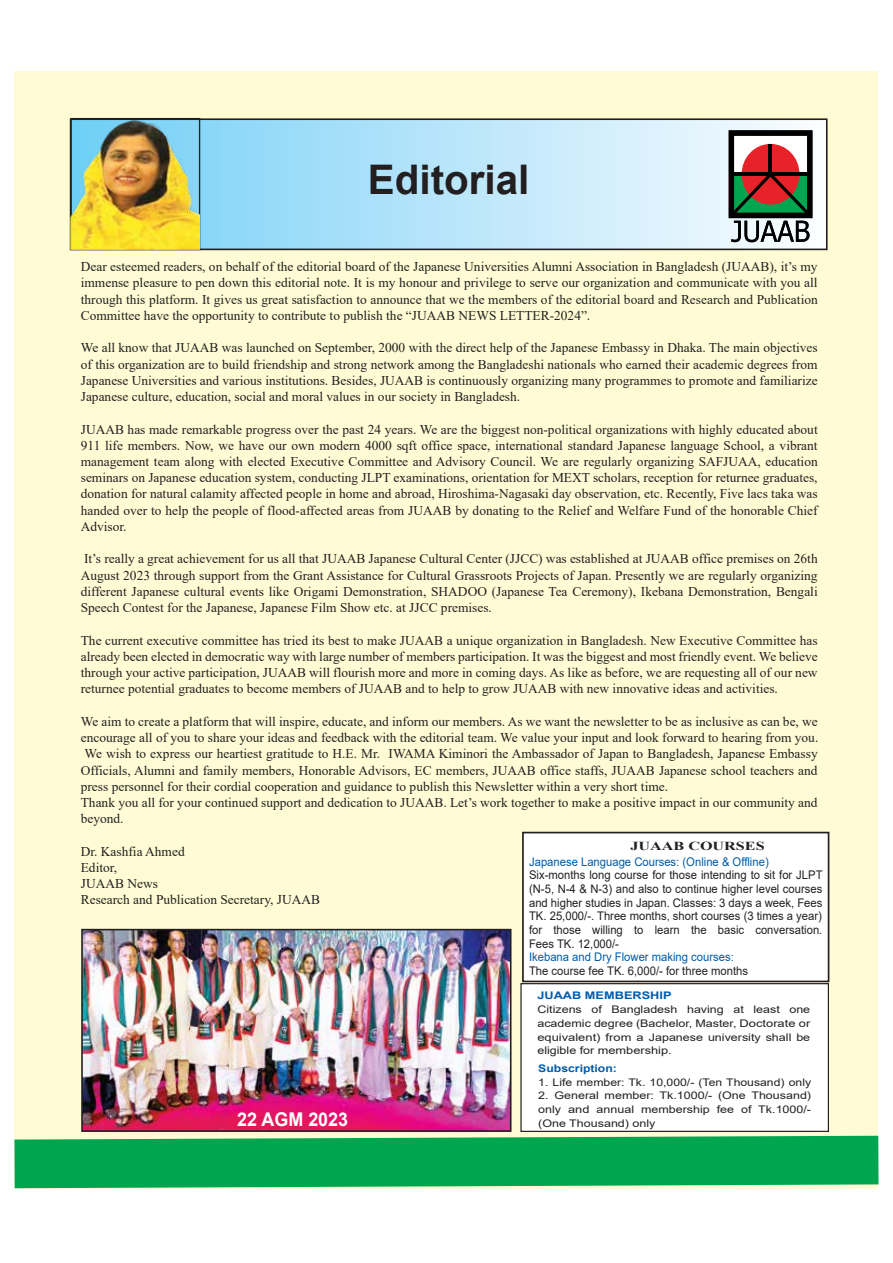
<style>
.page{position:relative;width:893px;height:1263px;background:#fff}
.page>*{position:absolute;margin:0;border:0;box-sizing:border-box;transform-origin:0 0}
.t1{font:700 40.8px "Arial";color:#231f20}
.t2{font:700 18.9px "Arial";color:#fff;scale:.95 1}
.t3{font:13.35px/16.2px "Times New Roman";color:#231f20;text-align:justify}
.t4{font:700 12.15px "Times New Roman";color:#231f20;scale:1.32 1}
.t5{font:11.85px/13.6px "Arial";color:#231f20;text-align:justify;scale:.95 1}
.t6{font:11.85px "Arial";color:#005baa;scale:.95 1}
.t7{font:10.5px/13.6px "Arial";color:#231f20;text-align:justify;scale:1.19 1}
.t8{font:10.5px "Arial";color:#231f20;scale:1.17 1}
.t9{font:700 10.5px "Arial";color:#005baa;scale:1.22 1}
.t10{font:700 10.5px "Arial";color:#005baa;scale:1.17 1}
</style>
<div class="page">
<div style="left:15px;top:71px;width:863px;height:1118px;background:#fffcd5"></div>
<svg style="left:14px;top:1136px;width:864px;height:52px;background:#10aa58"></svg>
<svg style="left:200px;top:121px;width:625px;height:126px;background:#bce6fa"></svg>
<div style="left:70px;top:118px;width:758px;height:132px;border:2px solid #231f20"></div>
<img style="left:84px;top:932px;width:424px;height:197px">
<div style="left:81px;top:929px;width:430px;height:203px;border:2px solid #231f20"></div>
<div style="left:520px;top:983px;width:309px;height:149px;background:#fff;border:1px solid #231f20"></div>
<div style="left:70px;top:118px;width:130px;height:132px;border:1px solid #231f20"></div>
<svg style="left:728px;top:129px;width:85px;height:113px;background:#806860"></svg>
<img style="left:71px;top:118px;width:128px;height:131px">
<div style="left:522px;top:832px;width:307px;height:150px;background:#fff;border:2px solid #231f20"></div>
<h1 class="t1" style="left:368px;top:151px;width:163px">Editorial</h1>
<p class="t3" style="left:81px;top:258px;width:738px">Dear esteemed readers, on behalf of the editorial board of the Japanese Universities Alumni Association in Bangladesh (JUAAB), it’s my immense pleasure to pen down this editorial note. It is my honour and privilege to serve our organization and communicate with you all through this platform. It gives us great satisfaction to announce that we the members of the editorial board and Research and Publication Committee have the opportunity to contribute to publish the “JUAAB NEWS LETTER-2024”.</p>
<p class="t3" style="left:81px;top:339px;width:738px">We all know that JUAAB was launched on September, 2000 with the direct help of the Japanese Embassy in Dhaka. The main objectives of this organization are to build friendship and strong network among the Bangladeshi nationals who earned their academic degrees from Japanese Universities and various institutions. Besides, JUAAB is continuously organizing many programmes to promote and familiarize Japanese culture, education, social and moral values in our society in Bangladesh.</p>
<p class="t3" style="left:81px;top:420px;width:738px">JUAAB has made remarkable progress over the past 24 years. We are the biggest non-political organizations with highly educated about 911 life members. Now, we have our own modern 4000 sqft office space, international standard Japanese language School, a vibrant management team along with elected Executive Committee and Advisory Council. We are regularly organizing SAFJUAA, education seminars on Japanese education system, conducting JLPT examinations, orientation for MEXT scholars, reception for returnee graduates, donation for natural calamity affected people in home and abroad, Hiroshima-Nagasaki day observation, etc. Recently, Five lacs taka was handed over to help the people of flood-affected areas from JUAAB by donating to the Relief and Welfare Fund of the honorable Chief Advisor.</p>
<p class="t3" style="left:81px;top:550px;width:738px">It’s really a great achievement for us all that JUAAB Japanese Cultural Center (JJCC) was established at JUAAB office premises on 26th August 2023 through support from the Grant Assistance for Cultural Grassroots Projects of Japan. Presently we are regularly organizing different Japanese cultural events like Origami Demonstration, SHADOO (Japanese Tea Ceremony), Ikebana Demonstration, Bengali Speech Contest for the Japanese, Japanese Film Show etc. at JJCC premises.</p>
<p class="t3" style="left:81px;top:632px;width:738px">The current executive committee has tried its best to make JUAAB a unique organization in Bangladesh. New Executive Committee has already been elected in democratic way with large number of members participation. It was the biggest and most friendly event. We believe through your active participation, JUAAB will flourish more and more in coming days. As like as before, we are requesting all of our new returnee potential graduates to become members of JUAAB and to help to grow JUAAB with new innovative ideas and activities.</p>
<p class="t3" style="left:81px;top:713px;width:739px;text-align:left">We aim to create a platform that will inspire, educate, and inform our members. As we want the newsletter to be as inclusive as can be, we encourage all of you to share your ideas and feedback with the editorial team. We value your input and look forward to hearing from you.<br>We wish to express our heartiest gratitude to H.E. Mr. IWAMA Kiminori the Ambassador of Japan to Bangladesh, Japanese Embassy Officials, Alumni and family members, Honorable Advisors, EC members, JUAAB office staffs, JUAAB Japanese school teachers and press personnel for their cordial cooperation and guidance to publish this Newsletter within a very short time.<br>Thank you all for your continued support and dedication to JUAAB. Let’s work together to make a positive impact in our community and beyond.</p>
<p class="t3" style="left:81px;top:843px;width:241px;text-align:left">Dr. Kashfia Ahmed<br>Editor,<br>JUAAB News<br>Research and Publication Secretary, JUAAB</p>
<p class="t4" style="left:630px;top:837px;width:103px">JUAAB COURSES</p>
<p class="t6" style="left:529px;top:853px;width:254px">Japanese Language Courses: (Online &amp; Offline)</p>
<p class="t5" style="left:529px;top:868px;width:310px">Six-months long course for those intending to sit for JLPT (N-5, N-4 &amp; N-3) and also to continue higher level courses and higher studies in Japan. Classes: 3 days a week, Fees TK. 25,000/-. Three months, short courses (3 times a year) for those willing to learn the basic conversation.<br>Fees TK. 12,000/-</p>
<p class="t6" style="left:529px;top:949px;width:217px">Ikebana and Dry Flower making courses:</p>
<p class="t5" style="left:529px;top:964px;width:232px">The course fee TK. 6,000/- for three months</p>
<h2 class="t2" style="left:237px;top:1106px;width:118px">22 AGM 2023</h2>
<p class="t9" style="left:537px;top:988px;width:111px">JUAAB MEMBERSHIP</p>
<p class="t7" style="left:537px;top:1002px;width:231px">Citizens of Bangladesh having at least one academic degree (Bachelor, Master, Doctorate or equivalent) from a Japanese university shall be eligible for membership.</p>
<p class="t10" style="left:538px;top:1061px;width:69px">Subscription:</p>
<p class="t8" style="left:538px;top:1075px;width:235px">1. Life member: Tk. 10,000/- (Ten Thousand) only</p>
<p class="t7" style="left:538px;top:1089px;width:231px">2. General member: Tk.1000/- (One Thousand) only and annual membership fee of Tk.1000/- (One Thousand) only</p>
</div>
